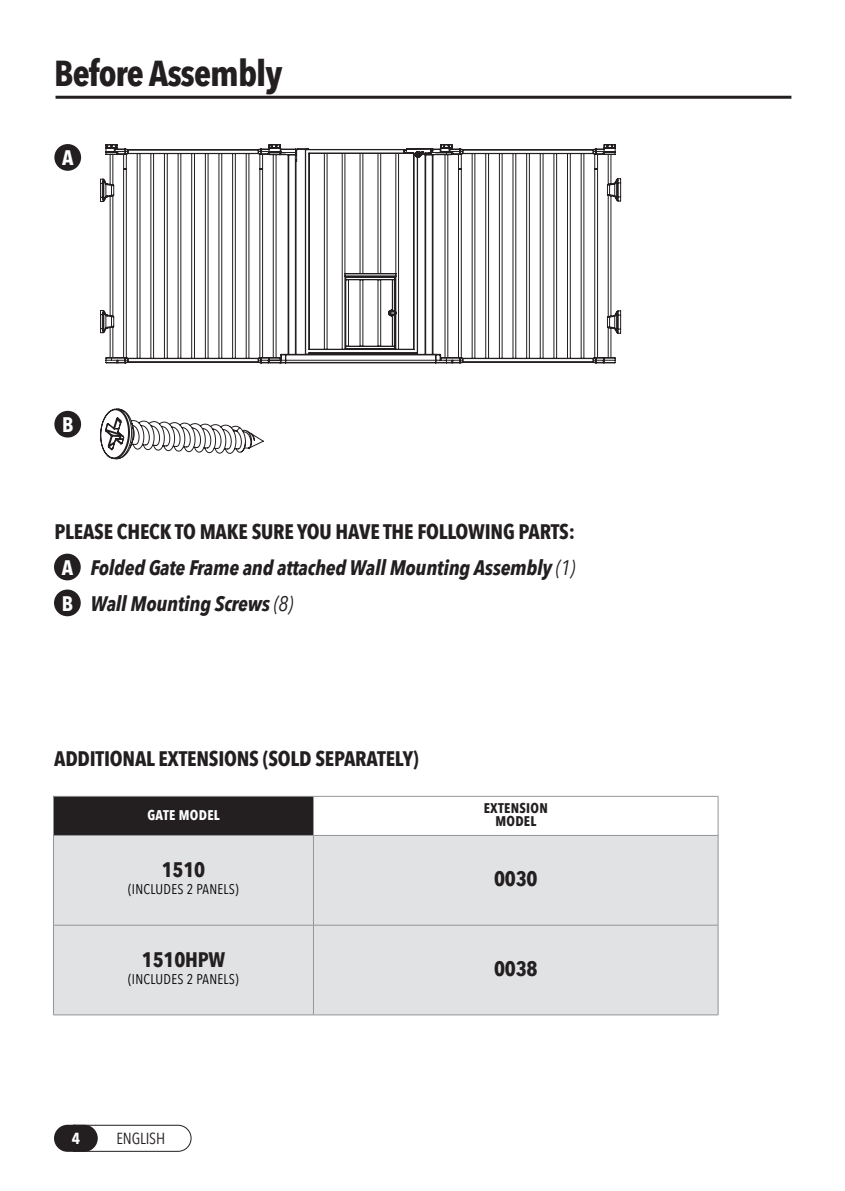
<style>
.page{position:relative;width:845px;height:1191px;background:#fff}
.page>*{position:absolute;margin:0;border:0;box-sizing:border-box;transform-origin:0 0}
.t1{font:700 36px "Avenir Next Condensed";letter-spacing:-.025em;color:#231f20}
.t2{font:700 21px "Avenir Next Condensed";letter-spacing:-.01em;color:#231f20}
.Body__0625_space_aft{font:italic 700 21px "Avenir Next Condensed";letter-spacing:-.01em;color:#231f20}
.Body__0625_space_aft-2{font:700 21px "Avenir Next Condensed";color:#fff}
.t3{font:16px "Avenir Next Condensed";letter-spacing:-.01em;color:#231f20}
.t4{font:700 16px "Avenir Next Condensed";color:#fff}
.t5{font:14px "Avenir Next Condensed";letter-spacing:.02em;color:#000}
.t6{font:700 14px/13px "Avenir Next Condensed";letter-spacing:.02em;color:#231f20;text-align:center}
.t7{font:700 14px "Avenir Next Condensed";letter-spacing:.02em;color:#fff}
.s1{font-style:normal;color:#fff}
.s2{font-weight:400}
</style>
<div class="page">
<svg style="left:100px;top:144px;width:521px;height:220px"></svg>
<svg style="left:100px;top:408px;width:164px;height:51px"></svg>
<svg style="left:54px;top:1124px;width:138px;height:28px"></svg>
<div style="left:54px;top:553px;width:27px;height:27px;background:#231f20;border-radius:50%"></div>
<div style="left:54px;top:589px;width:27px;height:27px;background:#231f20;border-radius:50%"></div>
<hr style="left:56px;top:96px;width:735px;height:3px;background:#231f20">
<div style="left:53px;top:796px;width:260px;height:39px;background:#231f20"></div>
<div style="left:54px;top:836px;width:664px;height:178px;background:#e1e2e4"></div>
<hr style="left:53px;top:796px;width:260px;height:1px;background:#939598">
<hr style="left:53px;top:796px;width:1px;height:39px;background:#939598">
<hr style="left:313px;top:796px;width:405px;height:1px;background:#939598">
<hr style="left:313px;top:796px;width:1px;height:39px;background:#939598">
<hr style="left:718px;top:796px;width:1px;height:39px;background:#939598">
<hr style="left:53px;top:835px;width:260px;height:1px;background:#939598">
<hr style="left:53px;top:835px;width:1px;height:90px;background:#939598">
<hr style="left:313px;top:835px;width:405px;height:1px;background:#939598">
<hr style="left:313px;top:835px;width:1px;height:90px;background:#939598">
<hr style="left:718px;top:835px;width:1px;height:90px;background:#939598">
<hr style="left:53px;top:924px;width:260px;height:1px;background:#939598">
<hr style="left:53px;top:925px;width:1px;height:89px;background:#939598">
<hr style="left:313px;top:924px;width:405px;height:1px;background:#939598">
<hr style="left:313px;top:925px;width:1px;height:89px;background:#939598">
<hr style="left:718px;top:925px;width:1px;height:89px;background:#939598">
<hr style="left:53px;top:1014px;width:260px;height:1px;background:#939598">
<hr style="left:313px;top:1014px;width:405px;height:1px;background:#939598">
<div style="left:54px;top:411px;width:27px;height:26px;background:#231f20;border-radius:50%"></div>
<div style="left:54px;top:144px;width:27px;height:27px;background:#231f20;border-radius:50%"></div>
<p class="t1" style="left:54px;top:51px;width:230px">Before Assembly</p>
<p class="Body__0625_space_aft-2" style="left:62px;top:145px;width:13px">A</p>
<p class="Body__0625_space_aft-2" style="left:62px;top:411px;width:13px">B</p>
<p class="t2" style="left:54px;top:519px;width:522px">PLEASE CHECK TO MAKE SURE YOU HAVE THE FOLLOWING PARTS:</p>
<p class="Body__0625_space_aft" style="left:62px;top:555px;width:515px"><span class="s1">A</span> Folded Gate Frame and attached Wall Mounting Assembly <span class="s2">(1)</span></p>
<p class="Body__0625_space_aft" style="left:62px;top:591px;width:233px"><span class="s1">B</span> Wall Mounting Screws <span class="s2">(8)</span></p>
<p class="t2" style="left:54px;top:745px;width:366px">ADDITIONAL EXTENSIONS (SOLD SEPARATELY)</p>
<p class="t7" style="left:147px;top:806px;width:74px">GATE MODEL</p>
<p class="t6" style="left:484px;top:801px;width:66px">EXTENSION<br>MODEL</p>
<p class="t2" style="left:162px;top:857px;width:45px">1510</p>
<p class="t5" style="left:128px;top:877px;width:112px">(INCLUDES 2 PANELS)</p>
<p class="t2" style="left:494px;top:865px;width:45px">0030</p>
<p class="t2" style="left:142px;top:947px;width:85px">1510HPW</p>
<p class="t5" style="left:128px;top:967px;width:112px">(INCLUDES 2 PANELS)</p>
<p class="t4" style="left:72px;top:1128px;width:10px">4</p>
<p class="t3" style="left:116px;top:1125px;width:50px">ENGLISH</p>
<p class="t2" style="left:494px;top:955px;width:45px">0038</p>
</div>
